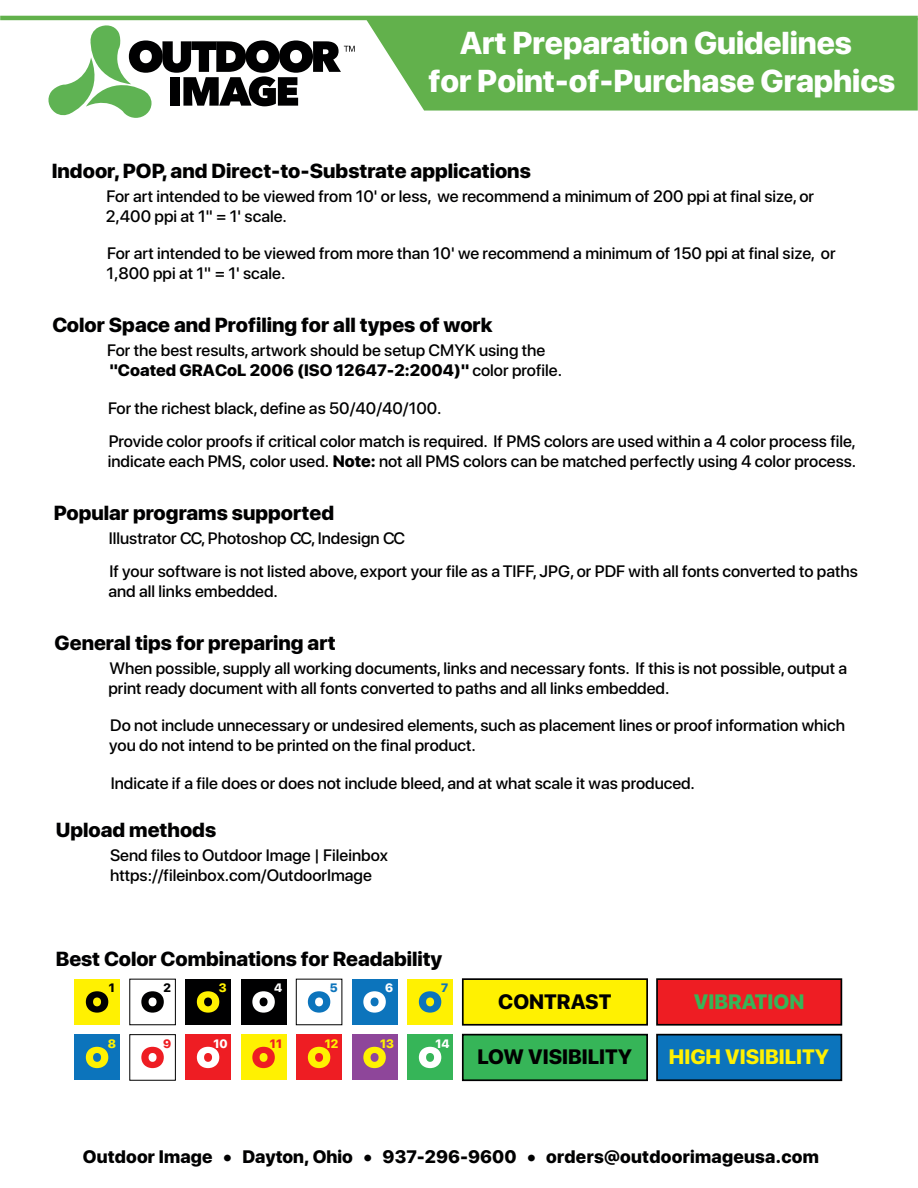
<style>
.page{position:relative;width:918px;height:1188px;background:#fff}
.page>*{position:absolute;margin:0;border:0;box-sizing:border-box;transform-origin:0 0}
.t1{font:800 31.5px/37.8px "SF Pro Display";letter-spacing:-.005em;color:#fff;text-align:center}
.t2{font:800 20.7px "SF Pro Display";color:#000}
.t3{font:800 20.7px "SF Pro Display";color:#fff101}
.t4{font:800 20.7px "SF Pro Display";color:#36b558}
.t5{font:800 20.25px "SF Pro Display";color:#000001}
.t6{font:800 18px "SF Pro Display";letter-spacing:.01em;color:#000001}
.t7{font:500 16.5px/19.8px "SF Pro Display";color:#000001}
.t8{font:800 12.15px "SF Pro Display";color:#fff101}
.t9{font:800 12.15px "SF Pro Display";color:#fff}
.t10{font:800 12.15px "SF Pro Display";color:#ee1d23}
.t11{font:800 12.15px "SF Pro Display";color:#000001}
.t12{font:800 12.15px "SF Pro Display";color:#0c74bc}
.s1{font-weight:800}
</style>
<div class="page">
<svg style="left:48px;top:25px;width:307px;height:93px"></svg>
<hr style="left:0;top:16px;width:918px;height:4px;background:#62b14c">
<div style="left:365px;top:20px;width:553px;height:91px;background:#62b14c"></div>
<div style="left:74px;top:979px;width:46px;height:46px;background:#fff101"></div>
<svg style="left:86px;top:991px;width:22px;height:22px"></svg>
<svg style="left:141px;top:991px;width:23px;height:22px"></svg>
<div style="left:185px;top:979px;width:46px;height:46px;background:#000001"></div>
<svg style="left:197px;top:991px;width:22px;height:22px"></svg>
<div style="left:241px;top:979px;width:45px;height:46px;background:#000001"></div>
<svg style="left:252px;top:991px;width:23px;height:22px"></svg>
<svg style="left:308px;top:991px;width:22px;height:22px"></svg>
<div style="left:352px;top:979px;width:45px;height:46px;background:#0c74bc"></div>
<svg style="left:363px;top:991px;width:23px;height:22px"></svg>
<div style="left:407px;top:979px;width:46px;height:46px;background:#fff101"></div>
<svg style="left:419px;top:991px;width:22px;height:22px"></svg>
<div style="left:74px;top:1035px;width:46px;height:45px;background:#0c74bc"></div>
<svg style="left:86px;top:1047px;width:22px;height:21px"></svg>
<div style="left:129px;top:1034px;width:47px;height:47px;border:1px solid #000001"></div>
<svg style="left:141px;top:1047px;width:23px;height:21px"></svg>
<div style="left:185px;top:1035px;width:46px;height:45px;background:#ee1d23"></div>
<svg style="left:197px;top:1047px;width:22px;height:21px"></svg>
<div style="left:241px;top:1035px;width:45px;height:45px;background:#fff101"></div>
<svg style="left:252px;top:1047px;width:23px;height:21px"></svg>
<div style="left:296px;top:1035px;width:46px;height:45px;background:#ee1d23"></div>
<svg style="left:308px;top:1047px;width:22px;height:21px"></svg>
<div style="left:352px;top:1035px;width:45px;height:45px;background:#8e469a"></div>
<svg style="left:363px;top:1047px;width:23px;height:21px"></svg>
<div style="left:407px;top:1035px;width:46px;height:45px;background:#36b558"></div>
<svg style="left:419px;top:1047px;width:22px;height:21px"></svg>
<div style="left:462px;top:978px;width:186px;height:48px;background:#fff101;border:2px solid #000001"></div>
<div style="left:462px;top:1034px;width:186px;height:47px;background:#36b558;border:2px solid #000001"></div>
<div style="left:656px;top:978px;width:186px;height:48px;background:#ee1d23;border:2px solid #000001"></div>
<div style="left:656px;top:1034px;width:186px;height:47px;background:#0c74bc;border:2px solid #000001"></div>
<h1 class="t1" style="left:428px;top:24px;width:468px">Art Preparation Guidelines<br>for Point-of-Purchase Graphics</h1>
<p class="t5" style="left:52px;top:159px;width:481px">Indoor, POP, and Direct-to-Substrate applications</p>
<p class="t7" style="left:106px;top:187px;width:710px">For art intended to be viewed from 10' or less, we recommend a minimum of 200 ppi at final size, or<br>2,400 ppi at 1" = 1' scale.</p>
<p class="t7" style="left:106px;top:244px;width:731px">For art intended to be viewed from more than 10' we recommend a minimum of 150 ppi at final size, or<br>1,800 ppi at 1" = 1' scale.</p>
<p class="t5" style="left:52px;top:313px;width:441px">Color Space and Profiling for all types of work</p>
<p class="t7" style="left:107px;top:341px;width:456px">For the best results, artwork should be setup CMYK using the <span class="s1">"Coated GRACoL 2006 (ISO 12647-2:2004)"</span> color profile.</p>
<p class="t7" style="left:108px;top:392px;width:750px;line-height:33px">For the richest black, define as 50/40/40/100.<br>Provide color proofs if critical color match is required. If PMS colors are used within a 4 color process file,</p>
<p class="t7" style="left:108px;top:452px;width:750px">indicate each PMS, color used. <span class="s1">Note:</span> not all PMS colors can be matched perfectly using 4 color process.</p>
<p class="t5" style="left:54px;top:501px;width:282px">Popular programs supported</p>
<p class="t7" style="left:109px;top:522px;width:751px;line-height:33px">Illustrator CC,Photoshop CC, Indesign CC<br>If your software is not listed above, export your file as a TIFF, JPG, or PDF with all fonts converted to paths</p>
<p class="t7" style="left:108px;top:582px;width:171px">and all links embedded.</p>
<p class="t5" style="left:54px;top:631px;width:283px">General tips for preparing art</p>
<p class="t7" style="left:109px;top:659px;width:740px">When possible, supply all working documents, links and necessary fonts. If this is not possible, output a print ready document with all fonts converted to paths and all links embedded.</p>
<p class="t7" style="left:109px;top:716px;width:737px">Do not include unnecessary or undesired elements, such as placement lines or proof information which you do not intend to be printed on the final product.</p>
<p class="t7" style="left:111px;top:774px;width:586px">Indicate if a file does or does not include bleed, and at what scale it was produced.</p>
<p class="t5" style="left:56px;top:818px;width:162px">Upload methods</p>
<p class="t7" style="left:110px;top:846px;width:280px">Send files to Outdoor Image | Fileinbox https://fileinbox.com/OutdoorImage</p>
<p class="t5" style="left:56px;top:947px;width:388px">Best Color Combinations for Readability</p>
<p class="t11" style="left:109px;top:981px;width:8px">1</p>
<p class="t11" style="left:164px;top:981px;width:9px">2</p>
<p class="t8" style="left:219px;top:981px;width:9px">3</p>
<p class="t9" style="left:274px;top:981px;width:10px">4</p>
<p class="t12" style="left:330px;top:981px;width:9px">5</p>
<p class="t9" style="left:385px;top:981px;width:10px">6</p>
<p class="t12" style="left:441px;top:981px;width:9px">7</p>
<p class="t8" style="left:108px;top:1036px;width:10px">8</p>
<p class="t10" style="left:163px;top:1036px;width:10px">9</p>
<p class="t9" style="left:213px;top:1036px;width:16px">10</p>
<p class="t10" style="left:270px;top:1036px;width:14px">11</p>
<p class="t8" style="left:325px;top:1036px;width:15px">12</p>
<p class="t8" style="left:380px;top:1036px;width:15px">13</p>
<p class="t9" style="left:435px;top:1036px;width:16px">14</p>
<p class="t2" style="left:498px;top:990px;width:115px">CONTRAST</p>
<p class="t2" style="left:477px;top:1045px;width:156px">LOW VISIBILITY</p>
<p class="t4" style="left:694px;top:990px;width:112px">VIBRATION</p>
<p class="t3" style="left:669px;top:1045px;width:162px">HIGH VISIBILITY</p>
<p class="t6" style="left:83px;top:1146px;width:738px">Outdoor Image • Dayton, Ohio • 937-296-9600 • orders@outdoorimageusa.com</p>
</div>
